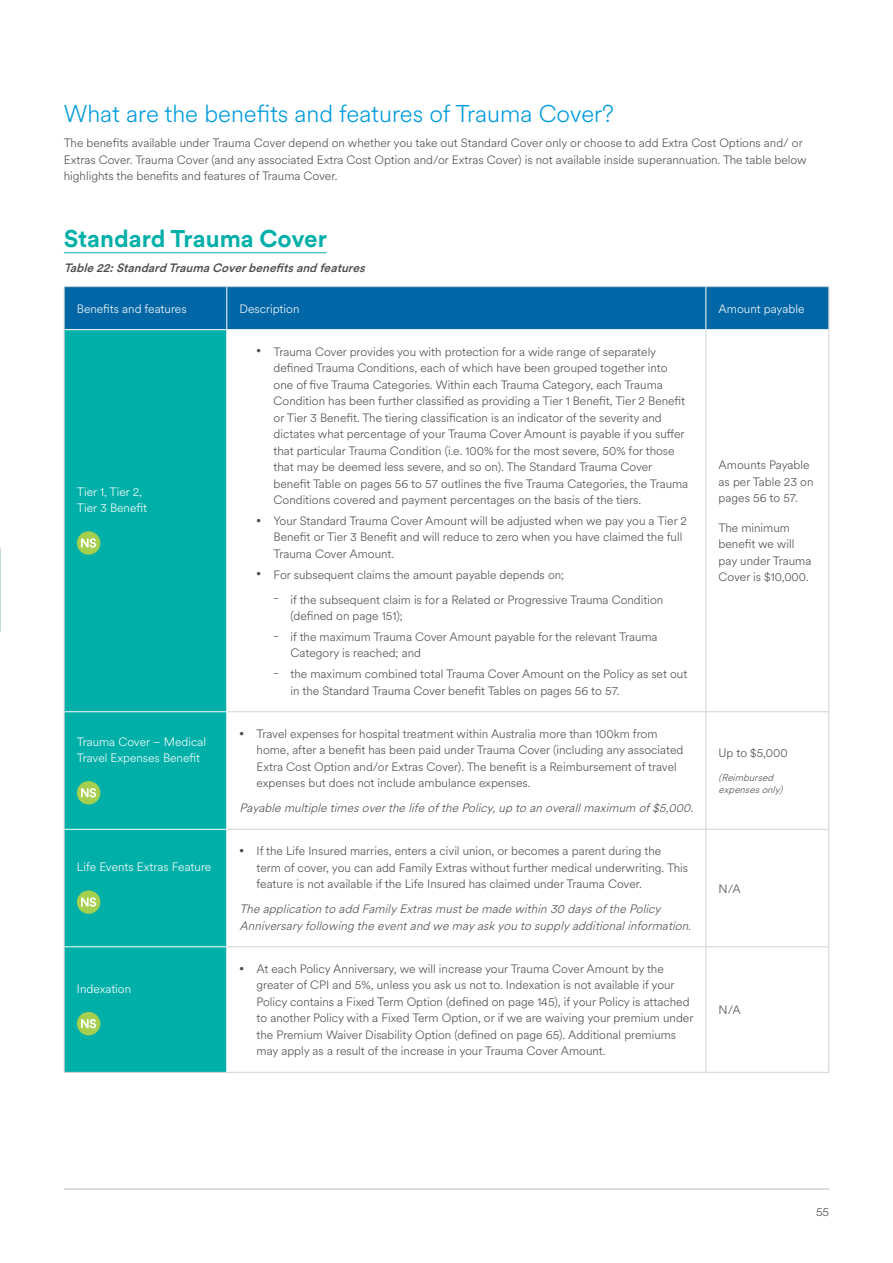
<style>
.page{position:relative;width:893px;height:1263px;background:#fff}
.page>*{position:absolute;margin:0;border:0;box-sizing:border-box;transform-origin:0 0}
.t1{font:300 24px "Met Life Circular";color:#009cdc}
.t2{font:700 24px "Met Life Circular";color:#00afa8}
.t3{font:300 12px/16.5px "Met Life Circular";color:#4d4d4f}
.t4{font:italic 300 12px/16.5px "Met Life Circular";color:#4d4d4f}
.t5{font:300 12px/16.5px "Met Life Circular";color:#fff}
.t6{font:italic 500 12px "Met Life Circular";color:#4d4d4f}
.t7{font:italic 300 9.75px/12px "Met Life Circular";color:#4d4d4f}
</style>
<div class="page">
<hr style="left:64px;top:252px;width:263px;height:1px;background:#00afa8">
<div style="left:65px;top:287px;width:763px;height:42px;background:#0066a6"></div>
<div style="left:65px;top:330px;width:161px;height:742px;background:#00afa8"></div>
<hr style="left:226px;top:287px;width:1px;height:42px;background:#fff">
<hr style="left:705px;top:287px;width:1px;height:42px;background:#fff">
<hr style="left:705px;top:330px;width:1px;height:381px;background:#d1d3d4">
<hr style="left:705px;top:712px;width:1px;height:117px;background:#d1d3d4">
<hr style="left:705px;top:830px;width:1px;height:116px;background:#d1d3d4">
<hr style="left:705px;top:947px;width:1px;height:125px;background:#d1d3d4">
<hr style="left:64px;top:286px;width:163px;height:1px;background:#d1d3d4">
<hr style="left:64px;top:287px;width:1px;height:43px;background:#d1d3d4">
<hr style="left:227px;top:286px;width:479px;height:1px;background:#d1d3d4">
<hr style="left:706px;top:286px;width:123px;height:1px;background:#d1d3d4">
<hr style="left:828px;top:287px;width:1px;height:43px;background:#d1d3d4">
<hr style="left:64px;top:330px;width:1px;height:382px;background:#d1d3d4">
<hr style="left:828px;top:330px;width:1px;height:381px;background:#d1d3d4">
<hr style="left:64px;top:712px;width:1px;height:117px;background:#d1d3d4">
<hr style="left:227px;top:711px;width:479px;height:1px;background:#d1d3d4">
<hr style="left:706px;top:711px;width:123px;height:1px;background:#d1d3d4">
<hr style="left:828px;top:712px;width:1px;height:117px;background:#d1d3d4">
<hr style="left:64px;top:829px;width:1px;height:118px;background:#d1d3d4">
<hr style="left:227px;top:829px;width:479px;height:1px;background:#d1d3d4">
<hr style="left:706px;top:829px;width:123px;height:1px;background:#d1d3d4">
<hr style="left:828px;top:830px;width:1px;height:116px;background:#d1d3d4">
<hr style="left:64px;top:947px;width:1px;height:125px;background:#d1d3d4">
<hr style="left:227px;top:946px;width:479px;height:1px;background:#d1d3d4">
<hr style="left:706px;top:946px;width:123px;height:1px;background:#d1d3d4">
<hr style="left:828px;top:947px;width:1px;height:125px;background:#d1d3d4">
<hr style="left:64px;top:1072px;width:163px;height:1px;background:#d1d3d4">
<hr style="left:227px;top:1072px;width:479px;height:1px;background:#d1d3d4">
<hr style="left:706px;top:1072px;width:123px;height:1px;background:#d1d3d4">
<hr style="left:65px;top:711px;width:162px;height:1px;background:#fff">
<hr style="left:65px;top:829px;width:162px;height:1px;background:#fff">
<hr style="left:65px;top:946px;width:162px;height:1px;background:#fff">
<div style="left:77px;top:531px;width:23px;height:24px;background:#a5cf4f;border-radius:50%"></div>
<svg style="left:81px;top:538px;width:15px;height:10px"></svg>
<div style="left:77px;top:781px;width:23px;height:23px;background:#a5cf4f;border-radius:50%"></div>
<svg style="left:81px;top:788px;width:15px;height:9px"></svg>
<div style="left:77px;top:890px;width:23px;height:24px;background:#a5cf4f;border-radius:50%"></div>
<svg style="left:81px;top:897px;width:15px;height:10px"></svg>
<div style="left:77px;top:1012px;width:23px;height:23px;background:#a5cf4f;border-radius:50%"></div>
<svg style="left:81px;top:1019px;width:15px;height:9px"></svg>
<hr style="left:64px;top:1188px;width:765px;height:1px;background:#bdbbbc">
<h1 class="t1" style="left:64px;top:98px;width:552px">What are the benefits and features of Trauma Cover?</h1>
<p class="t3" style="left:64px;top:134px;width:744px">The benefits available under Trauma Cover depend on whether you take out Standard Cover only or choose to add Extra Cost Options and/ or<br>Extras Cover. Trauma Cover (and any associated Extra Cost Option and/or Extras Cover) is not available inside superannuation. The table below highlights the benefits and features of Trauma Cover.</p>
<h1 class="t2" style="left:64px;top:222px;width:265px">Standard Trauma Cover</h1>
<p class="t6" style="left:64px;top:259px;width:306px">Table22:StandardTraumaCoverbenefitsandfeatures</p>
<p class="t5" style="left:77px;top:300px;width:111px">Benefits and features</p>
<p class="t5" style="left:240px;top:300px;width:61px">Description</p>
<p class="t5" style="left:719px;top:300px;width:87px">Amount payable</p>
<p class="t5" style="left:77px;top:483px;width:72px">Tier 1, Tier 2,<br>Tier 3 Benefit</p>
<p class="t3" style="left:274px;top:343px;width:416px;text-indent:-17px"><sup>•</sup> Trauma Cover provides you with protection for a wide range of separately defined Trauma Conditions, each of which have been grouped together into one of five Trauma Categories. Within each Trauma Category, each Trauma Condition has been further classified as providing a Tier 1 Benefit, Tier 2 Benefit or Tier 3 Benefit. The tiering classification is an indicator of the severity and dictates what percentage of your Trauma Cover Amount is payable if you suffer that particular Trauma Condition (i.e. 100% for the most severe, 50% for those that may be deemed less severe, and so on). The Standard Trauma Cover benefit Table on pages 56 to 57 outlines the five Trauma Categories, the Trauma Conditions covered and payment percentages on the basis of the tiers.</p>
<p class="t3" style="left:274px;top:512px;width:415px;text-indent:-17px"><sup>•</sup> Your Standard Trauma Cover Amount will be adjusted when we pay you a Tier 2<br>Benefit or Tier 3 Benefit and will reduce to zero when you have claimed the full<br>Trauma Cover Amount.</p>
<p class="t3" style="left:257px;top:566px;width:309px"><sup>•</sup> For subsequent claims the amount payable depends on;</p>
<p class="t3" style="left:291px;top:591px;width:374px;text-indent:-17px"><sup>–</sup> if the subsequent claim is for a Related or Progressive Trauma Condition (defined on page 151);</p>
<p class="t3" style="left:291px;top:628px;width:369px;text-indent:-17px"><sup>–</sup> if the maximum Trauma Cover Amount payable for the relevant Trauma<br>Category is reached; and</p>
<p class="t3" style="left:291px;top:665px;width:398px;text-indent:-17px"><sup>–</sup> the maximum combined total Trauma Cover Amount on the Policy as set out in the Standard Trauma Cover benefit Tables on pages 56 to 57.</p>
<p class="t5" style="left:77px;top:732px;width:131px">Trauma Cover – Medical<br>Travel Expenses Benefit</p>
<p class="t3" style="left:257px;top:725px;width:428px;text-indent:-17px"><sup>•</sup> Travel expenses for hospital treatment within Australia more than 100km from home, after a benefit has been paid under Trauma Cover (including any associated Extra Cost Option and/or Extras Cover). The benefit is a Reimbursement of travel expenses but does not include ambulance expenses.</p>
<p class="t4" style="left:240px;top:799px;width:459px">Payable multiple timesoverthe life ofthe Policy,up to an overallmaximum of$5,000.</p>
<p class="t5" style="left:77px;top:858px;width:136px">Life Events Extras Feature</p>
<p class="t5" style="left:77px;top:980px;width:56px">Indexation</p>
<p class="t3" style="left:257px;top:842px;width:433px;text-indent:-17px"><sup>•</sup> If the Life Insured marries, enters a civil union, or becomes a parent during the term of cover, you can add Family Extras without further medical underwriting. This feature is not available if the Life Insured has claimed under Trauma Cover.</p>
<p class="t4" style="left:240px;top:900px;width:456px">The application to add FamilyExtrasmustbe made within 30 daysofthe Policy<br>Anniversaryfollowing the eventand we mayaskyou to supplyadditionalinformation.</p>
<p class="t3" style="left:257px;top:960px;width:438px;text-indent:-17px"><sup>•</sup> At each Policy Anniversary, we will increase your Trauma Cover Amount by the greater of CPI and 5%, unless you ask us not to. Indexation is not available if your Policy contains a Fixed Term Option (defined on page 145), if your Policy is attached to another Policy with a Fixed Term Option, or if we are waiving your premium under the Premium Waiver Disability Option (defined on page 65). Additional premiums may apply as a result of the increase in your Trauma Cover Amount.</p>
<p class="t3" style="left:719px;top:456px;width:96px">Amounts Payable as per Table 23 on pages 56 to 57.</p>
<p class="t3" style="left:719px;top:519px;width:94px">The minimum benefit we will pay under Trauma<br>Cover is $10,000.</p>
<p class="t3" style="left:719px;top:744px;width:70px">Up to $5,000</p>
<p class="t7" style="left:719px;top:771px;width:68px">(Reimbursed expensesonly)</p>
<p class="t3" style="left:719px;top:880px;width:24px">N/A</p>
<p class="t3" style="left:719px;top:1001px;width:24px">N/A</p>
<p class="t3" style="left:816px;top:1203px;width:15px">55</p>
</div>
